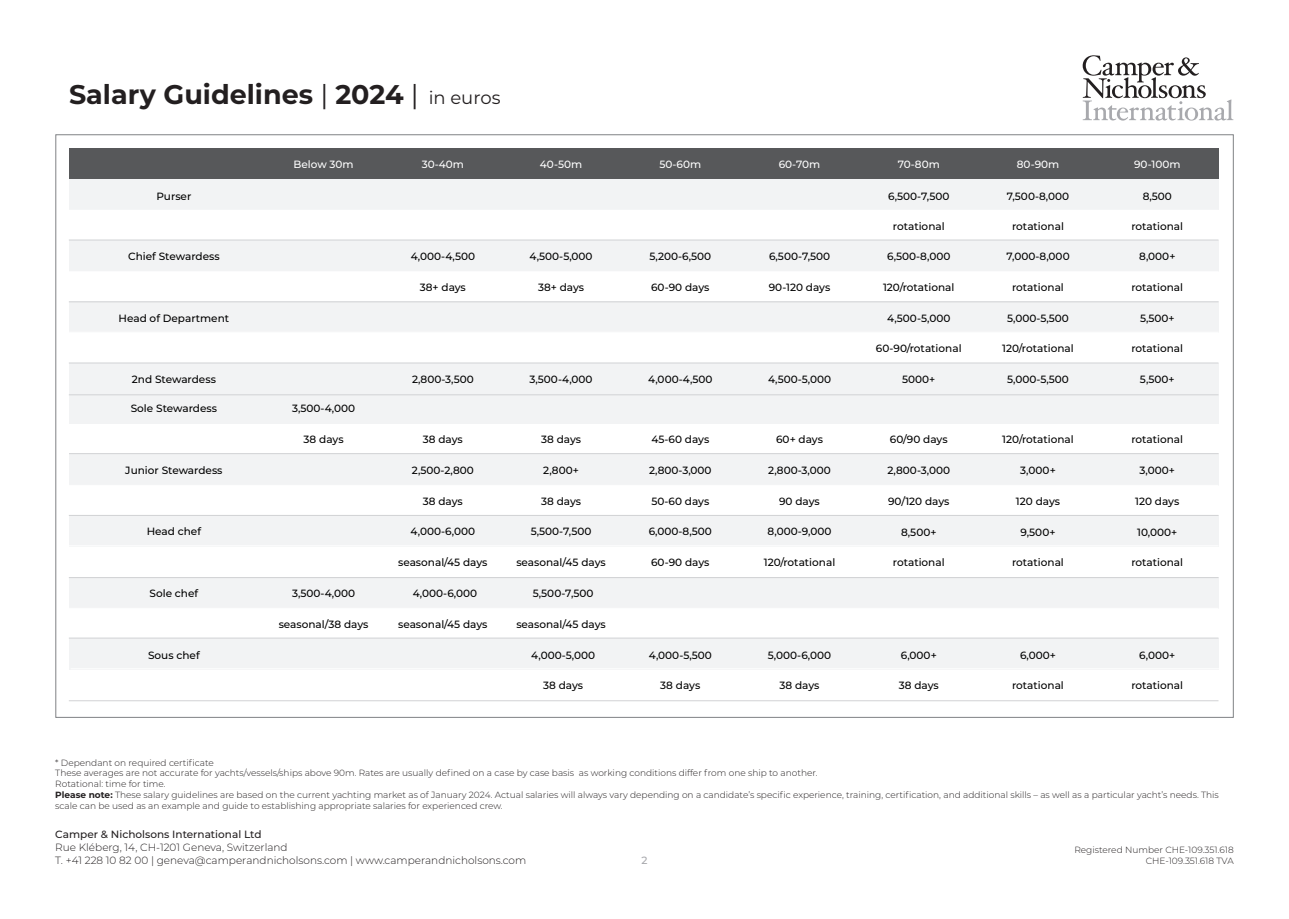
<style>
.page{position:relative;width:1289px;height:919px;background:#fff}
.page>*{position:absolute;margin:0;border:0;box-sizing:border-box;transform-origin:0 0}
.t1{font:700 27px "Montserrat";color:#231f20}
.t2{font:500 10.5px "Montserrat";color:#000}
.t3{font:300 10.5px/12.6px "Montserrat";color:#231f20}
.t4{font:500 10.5px "Montserrat";color:#fff}
.t5{font:500 10.5px "Montserrat";color:#231f20}
.t6{font:500 10.5px "Montserrat";color:#a8a9ad}
.t7{font:300 9px/10.8px "Montserrat";color:#231f20;text-align:right}
.s1{font-weight:400}
.s2{font-weight:400;font-size:18px}
.s3{font-weight:700}
</style>
<div class="page">
<div style="left:55px;top:134px;width:1178px;height:583px;background:#fff;border:1px solid #808285"></div>
<div style="left:69px;top:179px;width:1149px;height:31px;background:#f2f3f4"></div>
<div style="left:69px;top:240px;width:1149px;height:31px;background:#f2f3f4"></div>
<div style="left:69px;top:302px;width:1149px;height:31px;background:#f2f3f4"></div>
<div style="left:69px;top:363px;width:1149px;height:31px;background:#f2f3f4"></div>
<div style="left:69px;top:454px;width:1149px;height:31px;background:#f2f3f4"></div>
<div style="left:69px;top:515px;width:1149px;height:31px;background:#f2f3f4"></div>
<div style="left:69px;top:577px;width:1149px;height:31px;background:#f2f3f4"></div>
<div style="left:69px;top:638px;width:1149px;height:31px;background:#f2f3f4"></div>
<div style="left:69px;top:148px;width:1149px;height:31px;background:#57585a"></div>
<hr style="left:69px;top:239px;width:1149px;height:1px;background:#d1d2d4">
<hr style="left:69px;top:301px;width:1149px;height:1px;background:#d1d2d4">
<hr style="left:69px;top:332px;width:1149px;height:1px;background:#fff">
<hr style="left:69px;top:362px;width:1149px;height:1px;background:#d1d2d4">
<hr style="left:69px;top:453px;width:1149px;height:1px;background:#d1d2d4">
<hr style="left:69px;top:515px;width:1149px;height:1px;background:#d1d2d4">
<hr style="left:69px;top:545px;width:1149px;height:1px;background:#fff">
<hr style="left:69px;top:577px;width:1149px;height:1px;background:#d1d2d4">
<hr style="left:69px;top:637px;width:1149px;height:1px;background:#d1d2d4">
<hr style="left:71px;top:668px;width:1149px;height:1px;background:#fff">
<div style="left:69px;top:392px;width:1149px;height:31px;background:#f2f3f4"></div>
<hr style="left:69px;top:394px;width:1149px;height:1px;background:#d1d2d4">
<svg style="left:1082px;top:55px;width:151px;height:66px"></svg>
<hr style="left:69px;top:700px;width:1149px;height:1px;background:#d1d2d4">
<h1 class="t1" style="left:69px;top:75px;width:433px">Salary Guidelines <span class="s1">|</span> 2024 <span class="s1">|</span> <span class="s2">in euros</span></h1>
<p class="t4" style="left:293px;top:157px;width:62px">Below 30m</p>
<p class="t4" style="left:422px;top:157px;width:44px">30-40m</p>
<p class="t4" style="left:540px;top:157px;width:44px">40-50m</p>
<p class="t4" style="left:659px;top:157px;width:43px">50-60m</p>
<p class="t4" style="left:778px;top:157px;width:43px">60-70m</p>
<p class="t4" style="left:897px;top:157px;width:44px">70-80m</p>
<p class="t4" style="left:1016px;top:157px;width:44px">80-90m</p>
<p class="t4" style="left:1134px;top:157px;width:48px">90-100m</p>
<p class="t2" style="left:156px;top:188px;width:36px">Purser</p>
<p class="t2" style="left:888px;top:188px;width:63px">6,500-7,500</p>
<p class="t2" style="left:1006px;top:188px;width:64px">7,500-8,000</p>
<p class="t2" style="left:1142px;top:188px;width:31px">8,500</p>
<p class="t2" style="left:892px;top:218px;width:53px">rotational</p>
<p class="t2" style="left:1012px;top:218px;width:53px">rotational</p>
<p class="t2" style="left:1131px;top:218px;width:53px">rotational</p>
<p class="t2" style="left:128px;top:249px;width:93px">Chief Stewardess</p>
<p class="t2" style="left:411px;top:249px;width:66px">4,000-4,500</p>
<p class="t2" style="left:529px;top:249px;width:65px">4,500-5,000</p>
<p class="t2" style="left:649px;top:249px;width:63px">5,200-6,500</p>
<p class="t2" style="left:769px;top:249px;width:63px">6,500-7,500</p>
<p class="t2" style="left:887px;top:249px;width:65px">6,500-8,000</p>
<p class="t2" style="left:1006px;top:249px;width:65px">7,000-8,000</p>
<p class="t2" style="left:1139px;top:249px;width:38px">8,000+</p>
<p class="t2" style="left:420px;top:280px;width:48px">38+ days</p>
<p class="t2" style="left:538px;top:280px;width:48px">38+ days</p>
<p class="t2" style="left:651px;top:280px;width:60px">60-90 days</p>
<p class="t2" style="left:768px;top:280px;width:63px">90-120 days</p>
<p class="t2" style="left:883px;top:280px;width:73px">120/rotational</p>
<p class="t2" style="left:1012px;top:280px;width:53px">rotational</p>
<p class="t2" style="left:1131px;top:280px;width:53px">rotational</p>
<p class="t2" style="left:118px;top:311px;width:112px">Head of Department</p>
<p class="t2" style="left:887px;top:311px;width:65px">4,500-5,000</p>
<p class="t2" style="left:1007px;top:311px;width:63px">5,000-5,500</p>
<p class="t2" style="left:1139px;top:311px;width:36px">5,500+</p>
<p class="t2" style="left:876px;top:340px;width:87px">60-90/rotational</p>
<p class="t2" style="left:1002px;top:340px;width:73px">120/rotational</p>
<p class="t2" style="left:1131px;top:340px;width:53px">rotational</p>
<p class="t2" style="left:132px;top:372px;width:86px">2nd Stewardess</p>
<p class="t2" style="left:412px;top:372px;width:63px">2,800-3,500</p>
<p class="t2" style="left:529px;top:372px;width:65px">3,500-4,000</p>
<p class="t2" style="left:648px;top:372px;width:66px">4,000-4,500</p>
<p class="t2" style="left:768px;top:372px;width:65px">4,500-5,000</p>
<p class="t2" style="left:902px;top:372px;width:35px">5000+</p>
<p class="t2" style="left:1007px;top:372px;width:63px">5,000-5,500</p>
<p class="t2" style="left:1139px;top:372px;width:36px">5,500+</p>
<p class="t2" style="left:131px;top:401px;width:88px">Sole Stewardess</p>
<p class="t2" style="left:292px;top:401px;width:65px">3,500-4,000</p>
<p class="t2" style="left:303px;top:432px;width:41px">38 days</p>
<p class="t2" style="left:423px;top:432px;width:41px">38 days</p>
<p class="t2" style="left:541px;top:432px;width:41px">38 days</p>
<p class="t2" style="left:651px;top:432px;width:59px">45-60 days</p>
<p class="t2" style="left:776px;top:432px;width:48px">60+ days</p>
<p class="t2" style="left:890px;top:432px;width:59px">60/90 days</p>
<p class="t2" style="left:1002px;top:432px;width:73px">120/rotational</p>
<p class="t2" style="left:1131px;top:432px;width:53px">rotational</p>
<p class="t2" style="left:125px;top:463px;width:99px">Junior Stewardess</p>
<p class="t2" style="left:412px;top:463px;width:63px">2,500-2,800</p>
<p class="t2" style="left:543px;top:463px;width:37px">2,800+</p>
<p class="t2" style="left:649px;top:463px;width:64px">2,800-3,000</p>
<p class="t2" style="left:768px;top:463px;width:64px">2,800-3,000</p>
<p class="t2" style="left:887px;top:463px;width:64px">2,800-3,000</p>
<p class="t2" style="left:1020px;top:463px;width:37px">3,000+</p>
<p class="t2" style="left:1139px;top:463px;width:37px">3,000+</p>
<p class="t2" style="left:423px;top:493px;width:41px">38 days</p>
<p class="t2" style="left:541px;top:493px;width:41px">38 days</p>
<p class="t2" style="left:651px;top:493px;width:59px">50-60 days</p>
<p class="t2" style="left:779px;top:493px;width:42px">90 days</p>
<p class="t2" style="left:888px;top:493px;width:63px">90/120 days</p>
<p class="t2" style="left:1015px;top:493px;width:46px">120 days</p>
<p class="t2" style="left:1135px;top:493px;width:46px">120 days</p>
<p class="t2" style="left:147px;top:524px;width:56px">Head chef</p>
<p class="t2" style="left:410px;top:524px;width:66px">4,000-6,000</p>
<p class="t2" style="left:531px;top:524px;width:62px">5,500-7,500</p>
<p class="t2" style="left:648px;top:524px;width:65px">6,000-8,500</p>
<p class="t2" style="left:767px;top:524px;width:65px">8,000-9,000</p>
<p class="t2" style="left:901px;top:524px;width:37px">8,500+</p>
<p class="t2" style="left:1020px;top:524px;width:36px">9,500+</p>
<p class="t2" style="left:1137px;top:524px;width:42px">10,000+</p>
<p class="t2" style="left:398px;top:555px;width:91px">seasonal/45 days</p>
<p class="t2" style="left:516px;top:555px;width:91px">seasonal/45 days</p>
<p class="t2" style="left:651px;top:555px;width:60px">60-90 days</p>
<p class="t2" style="left:763px;top:555px;width:73px">120/rotational</p>
<p class="t2" style="left:892px;top:555px;width:53px">rotational</p>
<p class="t2" style="left:1012px;top:555px;width:53px">rotational</p>
<p class="t2" style="left:1131px;top:555px;width:53px">rotational</p>
<p class="t2" style="left:150px;top:586px;width:50px">Sole chef</p>
<p class="t2" style="left:292px;top:586px;width:65px">3,500-4,000</p>
<p class="t2" style="left:279px;top:616px;width:91px">seasonal/38 days</p>
<p class="t2" style="left:412px;top:586px;width:66px">4,000-6,000</p>
<p class="t2" style="left:533px;top:586px;width:62px">5,500-7,500</p>
<p class="t2" style="left:398px;top:616px;width:91px">seasonal/45 days</p>
<p class="t2" style="left:516px;top:616px;width:91px">seasonal/45 days</p>
<p class="t2" style="left:148px;top:647px;width:53px">Sous chef</p>
<p class="t2" style="left:531px;top:647px;width:65px">4,000-5,000</p>
<p class="t2" style="left:648px;top:647px;width:65px">4,000-5,500</p>
<p class="t2" style="left:768px;top:647px;width:65px">5,000-6,000</p>
<p class="t2" style="left:900px;top:647px;width:38px">6,000+</p>
<p class="t2" style="left:1019px;top:647px;width:38px">6,000+</p>
<p class="t2" style="left:1139px;top:647px;width:38px">6,000+</p>
<p class="t2" style="left:543px;top:678px;width:41px">38 days</p>
<p class="t2" style="left:660px;top:678px;width:41px">38 days</p>
<p class="t2" style="left:779px;top:678px;width:41px">38 days</p>
<p class="t2" style="left:898px;top:678px;width:41px">38 days</p>
<p class="t2" style="left:1012px;top:678px;width:53px">rotational</p>
<p class="t2" style="left:1131px;top:678px;width:53px">rotational</p>
<p class="t7" style="left:55px;top:756px;width:1165px;text-align:left">* Dependant on required certificate<br>These averages are not accurate for yachts/vessels/ships above 90m. Rates are usually defined on a case by case basis as working conditions differ from one ship to another.<br>Rotational: time for time.<br><span class="s3">Please note:</span> These salary guidelines are based on the current yachting market as of January 2024. Actual salaries will always vary depending on a candidate’s specific experience, training, certification, and additional skills – as well as a particular yacht’s needs. This scale can be used as an example and guide to establishing appropriate salaries for experienced crew.</p>
<p class="t5" style="left:55px;top:827px;width:208px">Camper &amp; Nicholsons International Ltd</p>
<p class="t3" style="left:55px;top:840px;width:472px">Rue Kléberg, 14, CH-1201 Geneva, Switzerland<br>T. +41 228 10 82 00 | geneva@camperandnicholsons.com | www.camperandnicholsons.com</p>
<p class="t7" style="left:1074px;top:843px;width:161px">Registered Number CHE-109.351.618<br>CHE-109.351.618 TVA</p>
<p class="t6" style="left:641px;top:853px;width:8px">2</p>
</div>
